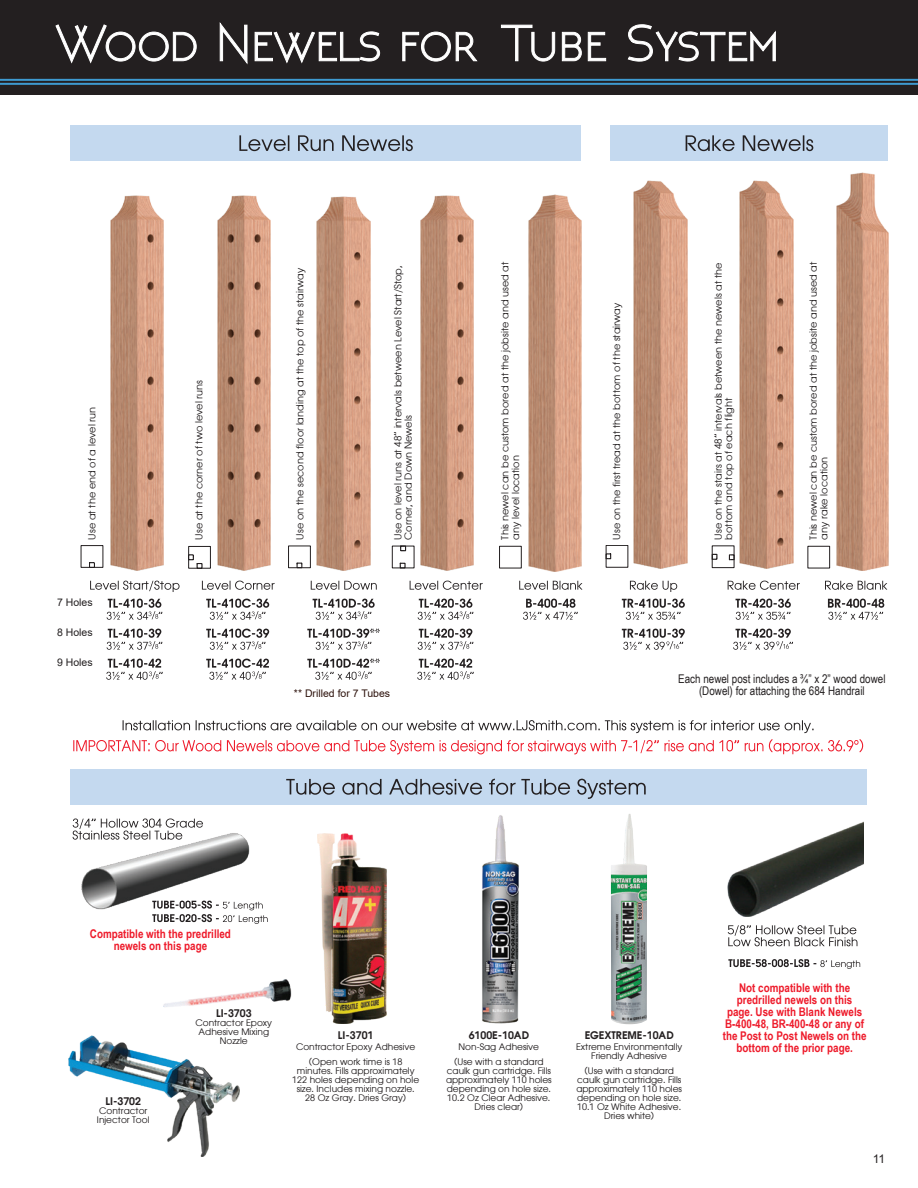
<style>
.page{position:relative;width:918px;height:1188px;background:#fff}
.page>*{position:absolute;margin:0;border:0;box-sizing:border-box;transform-origin:0 0}
.t1{font:700 12px/12px "Arial Narrow";color:#ee1b2b;text-align:center}
.t2{font:12px "Arial Narrow";color:#231f20}
.t3{font:12px "Arial";color:#231f20}
.t4{font:600 10.5px "Atlanta";color:#231f20}
.t5{font:10.5px "Arial";color:#231f20}
.t6{font:10.5px "Arial";color:#2d120c}
.t7{font:9.75px/10.5px "Atlanta";color:#231f20}
.Use_with{font:9px/9px "Atlanta";color:#231f20;text-align:center}
</style>
<div class="page">
<div style="left:0;top:0;width:918px;height:95px;background:#231f20"></div>
<hr style="left:0;top:79px;width:918px;height:2px;background:#3e9ad0">
<hr style="left:0;top:83px;width:918px;height:2px;background:#3e9ad0">
<img style="left:81px;top:833px;width:169px;height:77px">
<img style="left:836px;top:172px;width:52px;height:398px">
<img style="left:528px;top:194px;width:54px;height:377px">
<img style="left:110px;top:196px;width:54px;height:374px">
<img style="left:217px;top:196px;width:54px;height:374px">
<img style="left:420px;top:196px;width:54px;height:374px">
<img style="left:634px;top:180px;width:53px;height:389px">
<img style="left:740px;top:180px;width:53px;height:389px">
<svg style="left:55px;top:22px;width:721px;height:43px"></svg>
<svg style="left:152px;top:901px;width:116px;height:23px"></svg>
<svg style="left:73px;top:819px;width:130px;height:21px"></svg>
<svg style="left:106px;top:659px;width:57px;height:21px"></svg>
<svg style="left:107px;top:629px;width:55px;height:21px"></svg>
<svg style="left:107px;top:599px;width:55px;height:21px"></svg>
<svg style="left:90px;top:581px;width:90px;height:11px"></svg>
<svg style="left:206px;top:659px;width:63px;height:21px"></svg>
<svg style="left:206px;top:629px;width:63px;height:21px"></svg>
<svg style="left:206px;top:599px;width:63px;height:21px"></svg>
<svg style="left:202px;top:581px;width:73px;height:9px"></svg>
<svg style="left:622px;top:629px;width:63px;height:21px"></svg>
<svg style="left:622px;top:599px;width:63px;height:21px"></svg>
<svg style="left:630px;top:581px;width:47px;height:11px"></svg>
<svg style="left:307px;top:658px;width:73px;height:22px"></svg>
<svg style="left:307px;top:628px;width:73px;height:22px"></svg>
<svg style="left:313px;top:599px;width:62px;height:21px"></svg>
<svg style="left:311px;top:581px;width:66px;height:9px"></svg>
<svg style="left:733px;top:629px;width:60px;height:21px"></svg>
<svg style="left:736px;top:599px;width:55px;height:21px"></svg>
<svg style="left:728px;top:581px;width:72px;height:9px"></svg>
<svg style="left:523px;top:599px;width:55px;height:21px"></svg>
<svg style="left:519px;top:581px;width:63px;height:9px"></svg>
<svg style="left:417px;top:659px;width:57px;height:21px"></svg>
<svg style="left:418px;top:629px;width:55px;height:21px"></svg>
<svg style="left:418px;top:599px;width:55px;height:21px"></svg>
<svg style="left:410px;top:581px;width:73px;height:9px"></svg>
<div style="left:81px;top:545px;width:22px;height:23px;border:1px solid #231f20"></div>
<svg style="left:89px;top:562px;width:6px;height:6px"></svg>
<div style="left:188px;top:546px;width:23px;height:22px;border:1px solid #231f20"></div>
<svg style="left:188px;top:555px;width:14px;height:14px"></svg>
<div style="left:499px;top:546px;width:23px;height:22px;border:1px solid #231f20"></div>
<div style="left:392px;top:546px;width:22px;height:22px;border:1px solid #231f20"></div>
<svg style="left:400px;top:546px;width:6px;height:22px"></svg>
<div style="left:288px;top:546px;width:23px;height:22px;border:1px solid #231f20"></div>
<svg style="left:297px;top:563px;width:5px;height:5px"></svg>
<div style="left:712px;top:546px;width:22px;height:22px;border:1px solid #231f20"></div>
<svg style="left:712px;top:554px;width:22px;height:6px"></svg>
<div style="left:606px;top:545px;width:22px;height:22px;border:1px solid #231f20"></div>
<svg style="left:606px;top:554px;width:5px;height:5px"></svg>
<div style="left:610px;top:126px;width:278px;height:35px;background:#c4d9ef"></div>
<div style="left:70px;top:126px;width:511px;height:35px;background:#c4d9ef"></div>
<svg style="left:239px;top:135px;width:174px;height:16px"></svg>
<svg style="left:686px;top:135px;width:127px;height:16px"></svg>
<svg style="left:828px;top:599px;width:56px;height:21px"></svg>
<svg style="left:825px;top:581px;width:62px;height:9px"></svg>
<div style="left:808px;top:546px;width:22px;height:22px;border:1px solid #231f20"></div>
<svg style="left:73px;top:739px;width:790px;height:15px"></svg>
<svg style="left:123px;top:720px;width:691px;height:13px"></svg>
<div style="left:70px;top:769px;width:796px;height:36px;background:#c4d9ef"></div>
<svg style="left:286px;top:779px;width:360px;height:20px"></svg>
<img style="left:68px;top:1036px;width:171px;height:121px">
<img style="left:163px;top:979px;width:129px;height:28px">
<img style="left:317px;top:833px;width:69px;height:191px">
<img style="left:317px;top:196px;width:54px;height:374px">
<img style="left:482px;top:815px;width:37px;height:209px">
<img style="left:611px;top:814px;width:36px;height:210px">
<img style="left:728px;top:822px;width:135px;height:94px">
<svg style="left:728px;top:959px;width:132px;height:10px"></svg>
<svg style="left:728px;top:925px;width:129px;height:21px"></svg>
<p class="t7" style="left:86px;top:540px;width:134px;rotate:-90deg">Use at the end of a level run</p>
<p class="t5" style="left:57px;top:595px;width:37px">7 Holes</p>
<p class="t5" style="left:57px;top:625px;width:37px">8 Holes</p>
<p class="t5" style="left:57px;top:655px;width:37px">9 Holes</p>
<p class="t7" style="left:193px;top:540px;width:161px;rotate:-90deg">Use at the corner of two level runs</p>
<p class="t7" style="left:294px;top:540px;width:273px;rotate:-90deg">Use on the second floor landing at the top of the stairway</p>
<p class="t7" style="left:392px;top:540px;width:276px;rotate:-90deg">Use on level runs at 48” intervals between Level Start/Stop,<br>Corner, and Down Newels</p>
<p class="t7" style="left:499px;top:540px;width:279px;rotate:-90deg">This newel can be custom bored at the jobsite and used at any level location</p>
<p class="t7" style="left:611px;top:540px;width:238px;rotate:-90deg">Use on the first tread at the bottom of the stairway</p>
<p class="t7" style="left:712px;top:540px;width:278px;rotate:-90deg">Use on the stairs at 48” intervals between the newels at the bottom and top of each flight</p>
<p class="t7" style="left:808px;top:540px;width:279px;rotate:-90deg">This newel can be custom bored at the jobsite and used at any rake location</p>
<p class="t2" style="left:678px;top:670px;width:209px">Each newel post includes a ¾” x 2” wood dowel</p>
<p class="t6" style="left:294px;top:686px;width:98px">** Drilled for 7 Tubes</p>
<p class="t2" style="left:699px;top:682px;width:167px">(Dowel) for attaching the 684 Handrail</p>
<p class="t1" style="left:90px;top:927px;width:143px">Compatible with the predrilled newels on this page</p>
<p class="t4" style="left:106px;top:1093px;width:37px">LI-3702</p>
<p class="Use_with" style="left:99px;top:1106px;width:50px">Contractor</p>
<p class="Use_with" style="left:97px;top:1115px;width:54px">Injector Tool</p>
<p class="t4" style="left:216px;top:1006px;width:37px">LI-3703</p>
<p class="Use_with" style="left:196px;top:1018px;width:78px">Contractor Epoxy<br>Adhesive Mixing<br>Nozzle</p>
<p class="t4" style="left:585px;top:1028px;width:91px">EGEXTREME-10AD</p>
<p class="Use_with" style="left:576px;top:1041px;width:108px">Extreme Environmentally<br>Friendly Adhesive</p>
<p class="Use_with" style="left:576px;top:1066px;width:107px">(Use with a standard caulk gun cartridge. Fills approximately 110 holes depending on hole size.<br>10.1 Oz White Adhesive.<br>Dries white)</p>
<p class="t4" style="left:338px;top:1028px;width:37px">LI-3701</p>
<p class="Use_with" style="left:296px;top:1041px;width:121px">Contractor Epoxy Adhesive</p>
<p class="Use_with" style="left:292px;top:1057px;width:128px">(Open work time is 18 minutes. Fills approximately<br>122 holes depending on hole size. Includes mixing nozzle.<br>28 Oz Gray. Dries Gray)</p>
<p class="t4" style="left:469px;top:1028px;width:62px">6100E-10AD</p>
<p class="Use_with" style="left:459px;top:1041px;width:82px">Non-Sag Adhesive</p>
<p class="Use_with" style="left:446px;top:1057px;width:107px">(Use with a standard caulk gun cartridge. Fills approximately 110 holes depending on hole size.<br>10.2 Oz Clear Adhesive.<br>Dries clear)</p>
<p class="t1" style="left:723px;top:981px;width:145px">Not compatible with the predrilled newels on this page. Use with Blank Newels<br>B-400-48, BR-400-48 or any of the Post to Post Newels on the bottom of the prior page.</p>
<h1 class="t3" style="left:873px;top:1151px;width:14px">11</h1>
</div>
